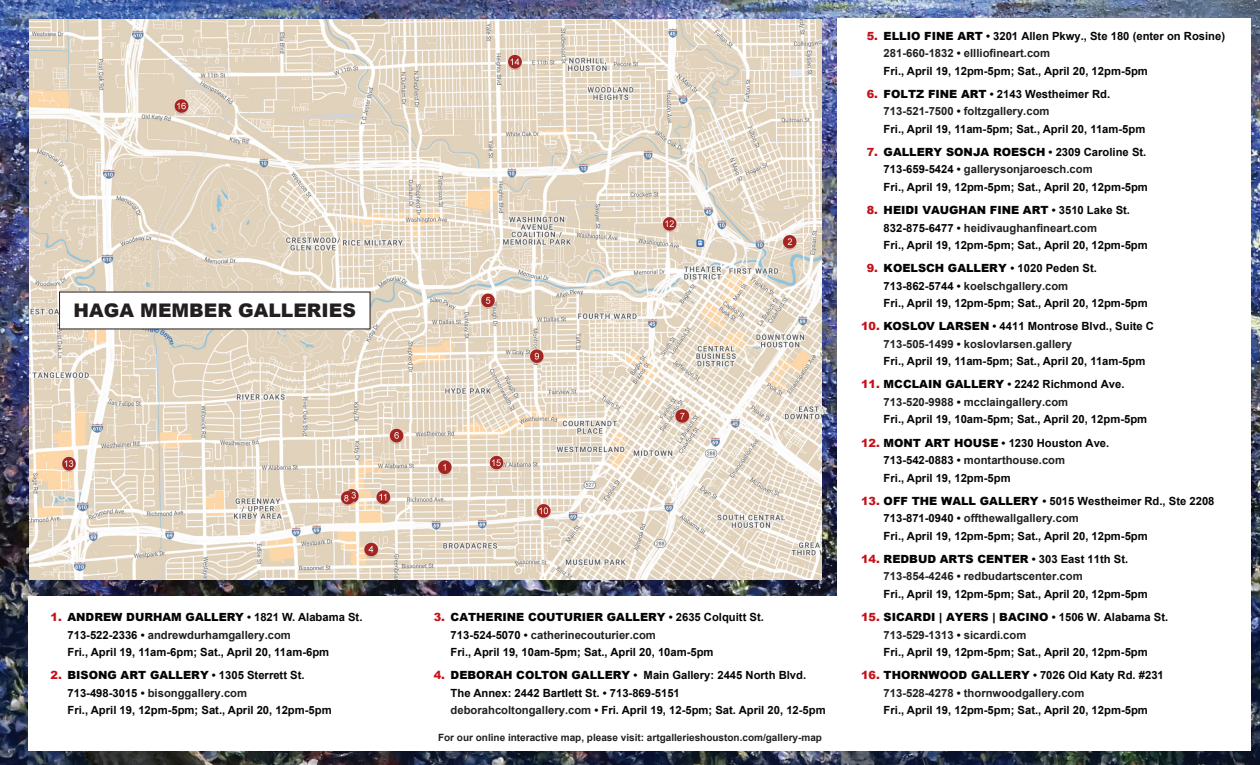
<style>
.page{position:relative;width:1260px;height:765px;background:#fff}
.page>*{position:absolute;margin:0;border:0;box-sizing:border-box;transform-origin:0 0}
.t1{font:900 18.75px "Arial";color:#231f20}
.t2{font:700 11.25px/17.5px "Arial";color:#040503}
.t3{font:700 10px "Arial";color:#231f20}
.s1{font-weight:900;color:#c4121a}
.s2{font-weight:900}
.s3{color:#231f20}
</style>
<div class="page">
<img style="left:0;top:0;width:1260px;height:765px">
<img style="left:30px;top:19px;width:791px;height:561px">
<div style="left:28px;top:596px;width:824px;height:155px;background:#fff"></div>
<div style="left:838px;top:18px;width:413px;height:733px;background:#fff"></div>
<div style="left:60px;top:292px;width:310px;height:37px;background:#fff"></div>
<h1 class="t1" style="left:74px;top:297px;width:284px">HAGA MEMBER GALLERIES</h1>
<p class="t2" style="left:68px;top:609px;width:296px;text-indent:-17px"><span class="s1">1.</span> <span class="s2">ANDREW DURHAM GALLERY</span> • 1821 W. Alabama St.<br>713-522-2336 • <span class="s3">andrewdurhamgallery.com<br></span>Fri., April 19, 11am-6pm; Sat., April 20, 11am-6pm</p>
<p class="t2" style="left:68px;top:667px;width:266px;text-indent:-17px"><span class="s1">2.</span> <span class="s2">BISONG ART GALLERY</span> • 1305 Sterrett St.<br>713-498-3015 • <span class="s3">bisonggallery.com<br></span>Fri., April 19, 12pm-5pm; Sat., April 20, 12pm-5pm</p>
<p class="t2" style="left:451px;top:609px;width:315px;text-indent:-17px"><span class="s1">3.</span> <span class="s2">CATHERINE COUTURIER GALLERY</span> • 2635 Colquitt St.<br>713-524-5070 • <span class="s3">catherinecouturier.com<br></span>Fri., April 19, 10am-5pm; Sat., April 20, 10am-5pm</p>
<p class="t2" style="left:451px;top:667px;width:377px;text-indent:-17px"><span class="s1">4.</span> <span class="s2">DEBORAH COLTON GALLERY</span> • Main Gallery: 2445 North Blvd.<br>The Annex: 2442 Bartlett St. • 713-869-5151<br><span class="s3">deborahcoltongallery.com</span> • Fri. April 19, 12-5pm; Sat. April 20, 12-5pm</p>
<p class="t3" style="left:438px;top:731px;width:386px">For our online interactive map, please visit: artgallerieshouston.com/gallery-map</p>
<p class="t2" style="left:884px;top:27px;width:343px;text-indent:-17px"><span class="s1">5.</span> <span class="s2">ELLIO FINE ART</span> • 3201 Allen Pkwy., Ste 180 (enter on Rosine)<br><span class="s3">281-660-1832</span> • <span class="s3">ellliofineart.com<br></span>Fri., April 19, 12pm-5pm; Sat., April 20, 12pm-5pm</p>
<p class="t2" style="left:884px;top:85px;width:263px;text-indent:-17px"><span class="s1">6.</span> <span class="s2">FOLTZ FINE ART</span> • 2143 Westheimer Rd.<br><span class="s3">713-521-7500</span> • <span class="s3">foltzgallery.com<br></span>Fri., April 19, 11am-5pm; Sat., April 20, 11am-5pm</p>
<p class="t2" style="left:884px;top:144px;width:266px;text-indent:-17px"><span class="s1">7.</span> <span class="s2">GALLERY SONJA ROESCH</span> • 2309 Caroline St.<br>713-659-5424 • <span class="s3">gallerysonjaroesch.com<br></span>Fri., April 19, 12pm-5pm; Sat., April 20, 12pm-5pm</p>
<p class="t2" style="left:884px;top:202px;width:266px;text-indent:-17px"><span class="s1">8.</span> <span class="s2">HEIDI VAUGHAN FINE ART</span> • 3510 Lake St.<br>832-875-6477 • <span class="s3">heidivaughanfineart.com<br></span>Fri., April 19, 12pm-5pm; Sat., April 20, 12pm-5pm</p>
<p class="t2" style="left:884px;top:260px;width:266px;text-indent:-17px"><span class="s1">9.</span> <span class="s2">KOELSCH GALLERY</span> • 1020 Peden St.<br>713-862-5744 • <span class="s3">koelschgallery.com<br></span>Fri., April 19, 12pm-5pm; Sat., April 20, 12pm-5pm</p>
<p class="t2" style="left:884px;top:318px;width:272px;text-indent:-22px"><span class="s1">10.</span> <span class="s2">KOSLOV LARSEN</span> • 4411 Montrose Blvd., Suite C<br><span class="s3">713-505-1499</span> • <span class="s3">koslovlarsen.gallery<br></span>Fri., April 19, 11am-5pm; Sat., April 20, 11am-5pm</p>
<p class="t2" style="left:884px;top:376px;width:265px;text-indent:-22px"><span class="s1">11.</span> <span class="s2">MCCLAIN GALLERY</span> • 2242 Richmond Ave.<br><span class="s3">713-520-9988</span> • <span class="s3">mcclaingallery.com<br></span>Fri., April 19, 10am-5pm; Sat., April 20, 12pm-5pm</p>
<p class="t2" style="left:884px;top:434px;width:227px;text-indent:-22px"><span class="s1">12.</span> <span class="s2">MONT ART HOUSE</span> • 1230 Houston Ave.<br>713-542-0883 • <span class="s3">montarthouse.com<br></span>Fri., April 19, 12pm-5pm</p>
<p class="t2" style="left:884px;top:492px;width:332px;text-indent:-22px"><span class="s1">13.</span> <span class="s2">OFF THE WALL GALLERY</span> • 5015 Westheimer Rd., Ste 2208<br>713-871-0940 • <span class="s3">offthewallgallery.com<br></span>Fri., April 19, 12pm-5pm; Sat., April 20, 12pm-5pm</p>
<p class="t2" style="left:884px;top:551px;width:266px;text-indent:-22px"><span class="s1">14.</span> <span class="s2">REDBUD ARTS CENTER</span> • 303 East 11th St.<br><span class="s3">713-854-4246</span> • <span class="s3">redbudartscenter.com<br></span>Fri., April 19, 12pm-5pm; Sat., April 20, 12pm-5pm</p>
<p class="t2" style="left:884px;top:609px;width:286px;text-indent:-22px"><span class="s1">15.</span> <span class="s2">SICARDI | AYERS | BACINO</span> • 1506 W. Alabama St.<br><span class="s3">713-529-1313</span> • <span class="s3">sicardi.com<br></span>Fri., April 19, 12pm-5pm; Sat., April 20, 12pm-5pm</p>
<p class="t2" style="left:884px;top:667px;width:282px;text-indent:-22px"><span class="s1">16.</span> <span class="s2">THORNWOOD GALLERY</span> • 7026 Old Katy Rd. #231<br><span class="s3">713-528-4278</span> • <span class="s3">thornwoodgallery.com<br></span>Fri., April 19, 12pm-5pm; Sat., April 20, 12pm-5pm</p>
</div>
